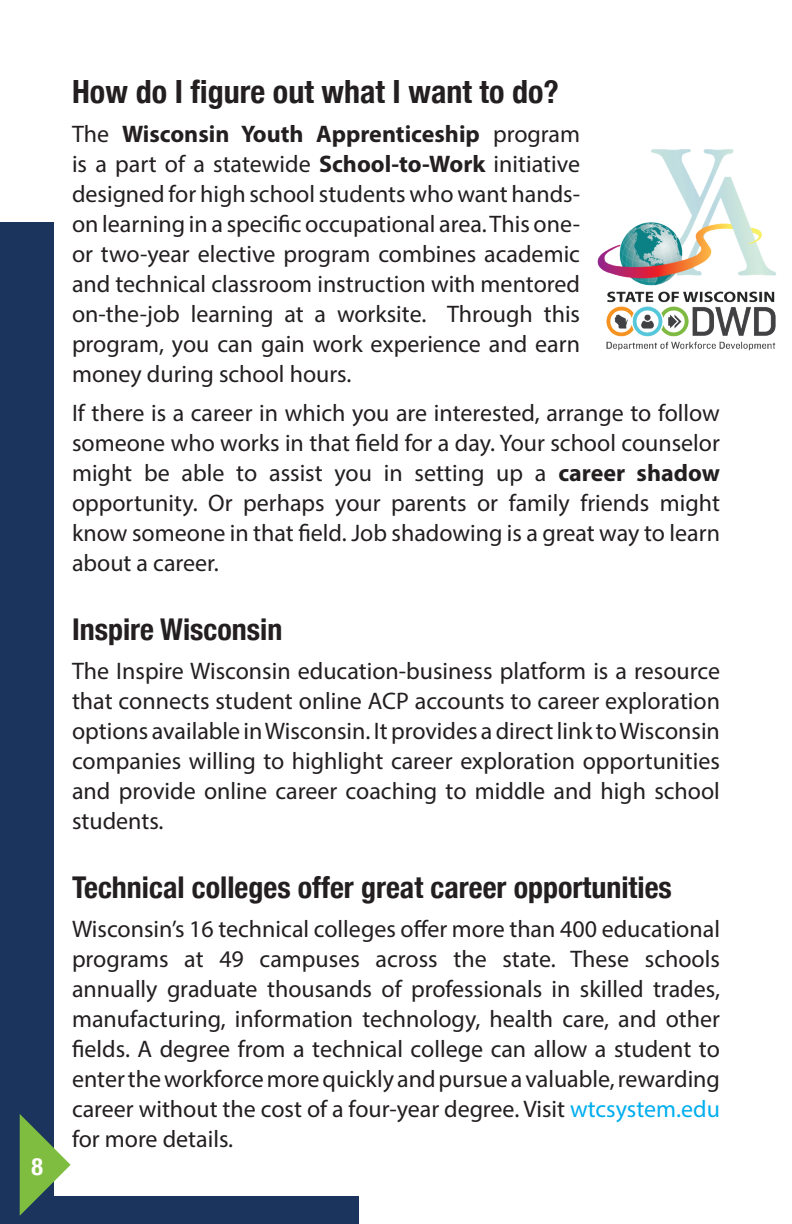
<style>
.page{position:relative;width:792px;height:1224px;background:#fff}
.page>*{position:absolute;margin:0;border:0;box-sizing:border-box;transform-origin:0 0}
.t1{font:700 condensed 32px "Helvetica Neue";color:#231f20}
.t2{font:700 condensed 30px "Helvetica Neue";color:#231f20}
.t3{font:24px/30px "Myriad Pro";color:#231f20;text-align:justify}
.t4{font:700 condensed 24px "Helvetica Neue";color:#fff}
.s1{font-weight:700}
.s2{color:#00aeef}
</style>
<div class="page">
<div style="left:0;top:222px;width:359px;height:1002px;background:#1a345d"></div>
<div style="left:54px;top:72px;width:684px;height:1123px;background:#fff"></div>
<svg style="left:20px;top:1114px;width:51px;height:102px"></svg>
<img style="left:597px;top:149px;width:179px;height:202px">
<p class="t4" style="left:31px;top:1147px;width:13px">8</p>
<h1 class="t1" style="left:72px;top:65px;width:488px">How do I figure out what I want to do?</h1>
<p class="t3" style="left:72px;top:118px;width:510px">The <span class="s1">Wisconsin Youth Apprenticeship</span> program is a part of a statewide <span class="s1">School-to-Work</span> initiative designed for high school students who want hands&shy;on learning in a specific occupational area. This one&shy;or two-year elective program combines academic and technical classroom instruction with mentored on-the-job learning at a worksite. Through this program, you can gain work experience and earn money during school hours.</p>
<p class="t3" style="left:72px;top:397px;width:650px">If there is a career in which you are interested, arrange to follow someone who works in that field for a day. Your school counselor might be able to assist you in setting up a <span class="s1">career shadow </span>opportunity. Or perhaps your parents or family friends might know someone in that field. Job shadowing is a great way to learn about a career.</p>
<p class="t2" style="left:72px;top:604px;width:212px">Inspire Wisconsin</p>
<p class="t3" style="left:72px;top:655px;width:650px">The Inspire Wisconsin education-business platform is a resource that connects student online ACP accounts to career exploration options available in Wisconsin. It provides a direct link to Wisconsin companies willing to highlight career exploration opportunities and provide online career coaching to middle and high school students.</p>
<p class="t2" style="left:72px;top:862px;width:601px">Technical colleges offer great career opportunities</p>
<p class="t3" style="left:72px;top:913px;width:650px">Wisconsin’s 16 technical colleges offer more than 400 educational programs at 49 campuses across the state. These schools annually graduate thousands of professionals in skilled trades, manufacturing, information technology, health care, and other fields. A degree from a technical college can allow a student to enter the workforce more quickly and pursue a valuable, rewarding career without the cost of a four-year degree. Visit <span class="s2">wtcsystem.edu </span>for more details.</p>
</div>
